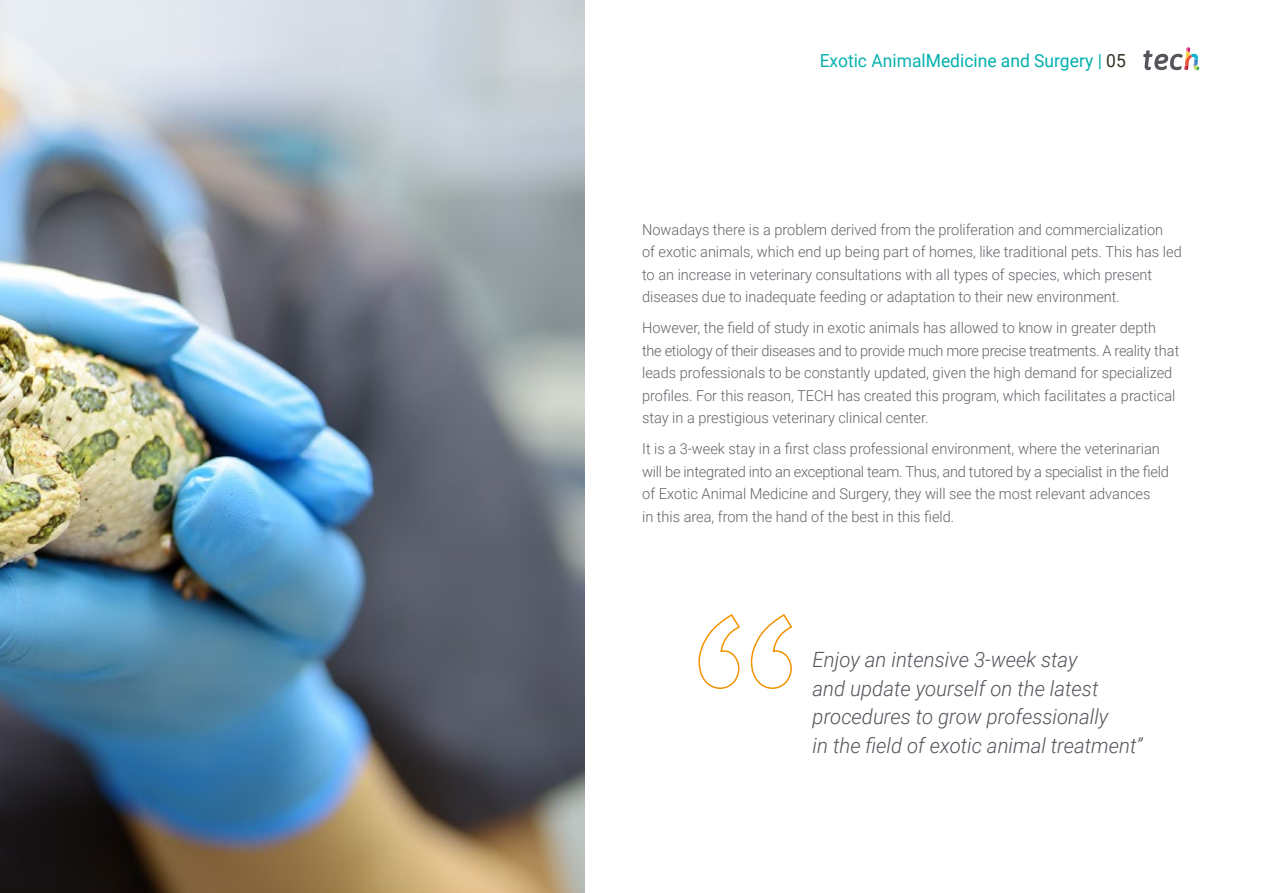
<style>
.page{position:relative;width:1263px;height:893px;background:#fff}
.page>*{position:absolute;margin:0;border:0;box-sizing:border-box;transform-origin:0 0}
.t1{font:italic 300 21px/28.5px "Roboto";color:#52555b}
.t2{font:18px "Roboto";color:#00b0ae}
.t3{font:300 15px/22.5px "Roboto";color:#61646a}
.s1{color:#09b2af}
.s2{color:#312e20}
</style>
<div class="page">
<img style="left:0;top:0;width:585px;height:893px">
<svg style="left:1143px;top:47px;width:56px;height:24px"></svg>
<svg style="left:698px;top:614px;width:95px;height:75px"></svg>
<p class="t2" style="left:820px;top:48px;width:308px"><span class="s1">Exotic Animal</span>Medicine and Surgery | <span class="s2">05</span></p>
<p class="t3" style="left:642px;top:217px;width:541px">Nowadays there is a problem derived from the proliferation and commercialization<br>of exotic animals, which end up being part of homes, like traditional pets. This has led to an increase in veterinary consultations with all types of species, which present diseases due to inadequate feeding or adaptation to their new environment.</p>
<p class="t3" style="left:642px;top:316px;width:539px">However, the field of study in exotic animals has allowed to know in greater depth the etiology of their diseases and to provide much more precise treatments. A reality that leads professionals to be constantly updated, given the high demand for specialized profiles. For this reason, TECH has created this program, which facilitates a practical stay in a prestigious veterinary clinical center.</p>
<p class="t3" style="left:642px;top:437px;width:528px">It is a 3-week stay in a first class professional environment, where the veterinarian will be integrated into an exceptional team. Thus, and tutored by a specialist in the field of Exotic Animal Medicine and Surgery, they will see the most relevant advances<br>in this area, from the hand of the best in this field.</p>
<h1 class="t1" style="left:813px;top:645px;width:332px">Enjoy an intensive 3-week stay<br>and update yourself on the latest procedures to grow professionally<br>in the field of exotic animal treatment”</h1>
</div>
